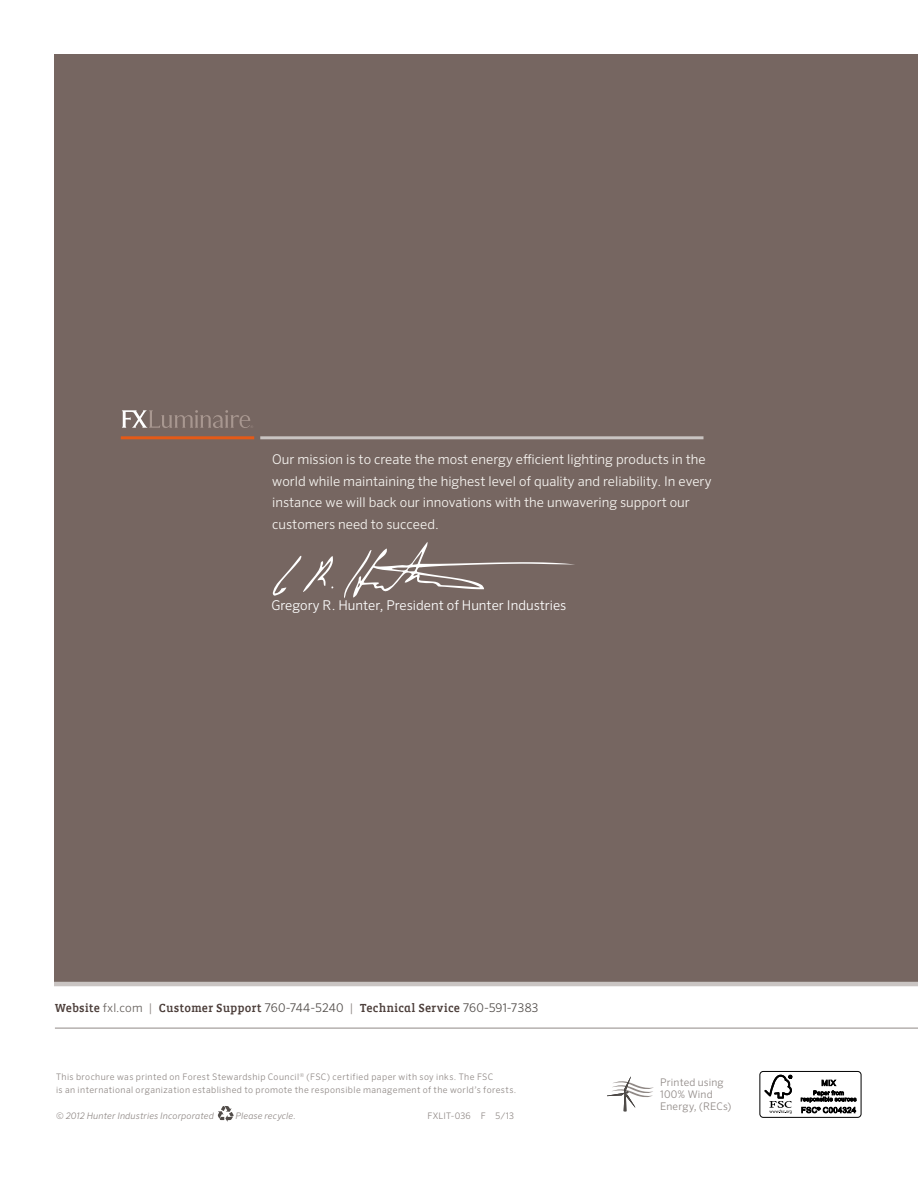
<style>
.page{position:relative;width:918px;height:1188px;background:#fff}
.page>*{position:absolute;margin:0;border:0;box-sizing:border-box;transform-origin:0 0}
.t1{font:300 13.5px/21.8px "Sero Pro";color:#f7f5f1}
.t2{font:300 13.5px "Sero Pro";color:#fff}
._2___Subtitle__Produ{font:12px "Vista Slab Alt Med";letter-spacing:.01em;color:#4c3e3a}
._2___Subtitle__Produ-2{font:300 10.5px/11.9px "Sero Pro";letter-spacing:.02em;color:#908986}
._2___Subtitle__Produ-3{font:300 9px/13.2px "Sero Pro";letter-spacing:.045em;color:#908986}
._2___Subtitle__Produ-4{font:italic 300 9px "Sero Pro";letter-spacing:.015em;color:#908986}
._2___Subtitle__Produ-5{font:300 9px "Sero Pro";letter-spacing:.02em;color:#908986}
.s1{font-family:"Sero Pro";font-weight:300;color:#68625e}
.s2{font-family:"Sero Pro";font-weight:300;color:#908986}
.s3{font-family:"Sero Pro";font-weight:300;color:#514c49}
</style>
<div class="page">
<div style="left:54px;top:54px;width:864px;height:929px;background:#766661"></div>
<svg style="left:218px;top:1106px;width:16px;height:16px"></svg>
<hr style="left:55px;top:1028px;width:863px;height:1px;background:#908986">
<hr style="left:54px;top:982px;width:864px;height:4px;background:#c9c4c2">
<hr style="left:260px;top:436px;width:444px;height:3px;background:#c9c4c2">
<hr style="left:121px;top:436px;width:133px;height:3px;background:#e55a17">
<svg style="left:607px;top:1077px;width:47px;height:34px"></svg>
<svg style="left:122px;top:410px;width:128px;height:18px"></svg>
<svg style="left:344px;top:542px;width:231px;height:56px"></svg>
<svg style="left:273px;top:556px;width:60px;height:40px"></svg>
<svg style="left:759px;top:1071px;width:103px;height:47px"></svg>
<p class="t1" style="left:272px;top:448px;width:441px">Our mission is to create the most energy efficient lighting products in the world while maintaining the highest level of quality and reliability. In every instance we will back our innovations with the unwavering support our customers need to succeed.</p>
<p class="t2" style="left:271px;top:597px;width:297px">Gregory R. Hunter, President of Hunter Industries</p>
<p class="_2___Subtitle__Produ" style="left:55px;top:1002px;width:485px">Website <span class="s1">fxl.com</span> <span class="s2">|</span> Customer Support <span class="s3">760-744-5240</span> <span class="s2">|</span> Technical Service <span class="s3">760-591-7383</span></p>
<p class="_2___Subtitle__Produ-3" style="left:56px;top:1070px;width:462px">This brochure was printed on Forest Stewardship Council<sup>®</sup> (FSC) certified paper with soy inks. The FSC<br>is an international organization established to promote the responsible management of the world’s forests.</p>
<p class="_2___Subtitle__Produ-4" style="left:56px;top:1110px;width:159px">© 2012 Hunter Industries Incorporated</p>
<p class="_2___Subtitle__Produ-4" style="left:236px;top:1110px;width:62px">Please recycle.</p>
<p class="_2___Subtitle__Produ-5" style="left:428px;top:1110px;width:88px">FXLIT-036 F 5/13</p>
<p class="_2___Subtitle__Produ-2" style="left:660px;top:1076px;width:73px">Printed using<br>100% Wind<br>Energy, (RECs)</p>
</div>
